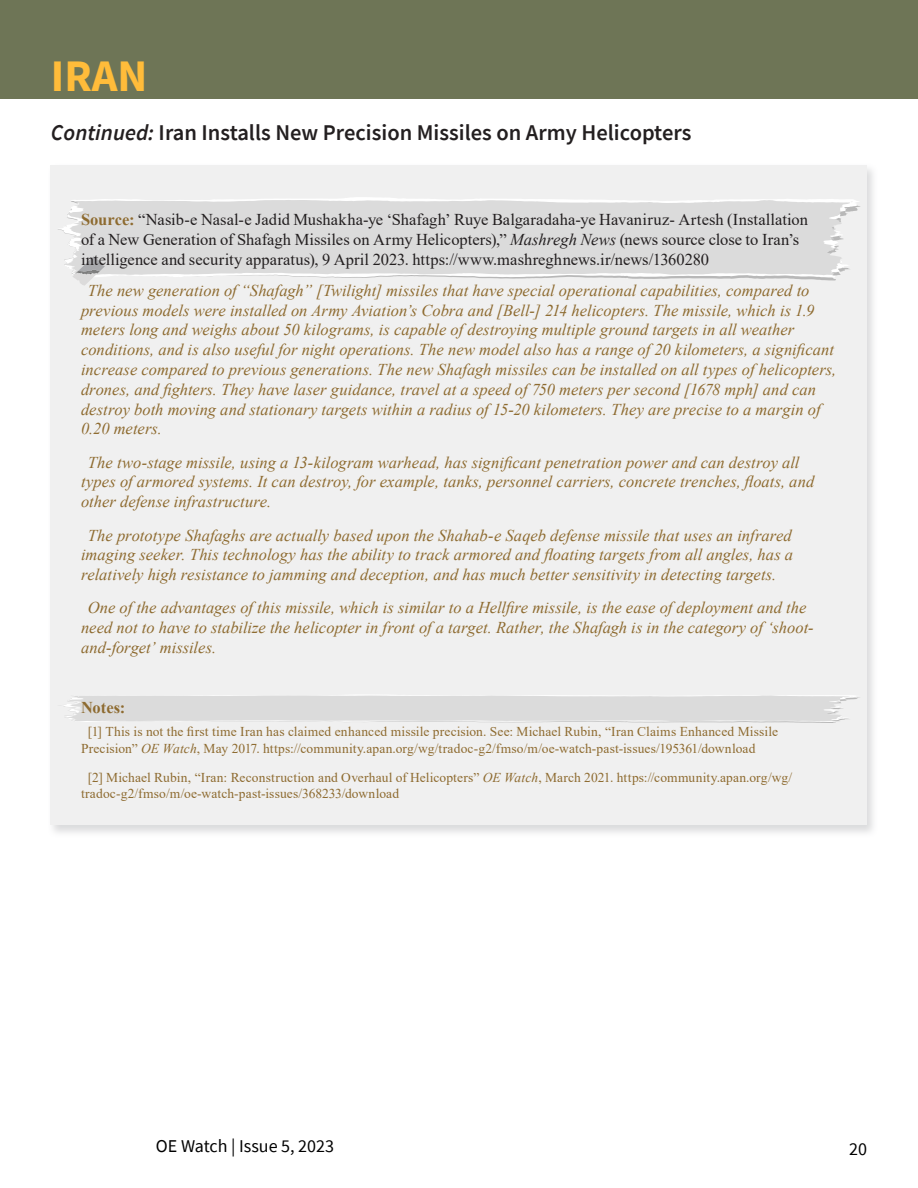
<style>
.page{position:relative;width:918px;height:1188px;background:#fff}
.page>*{position:absolute;margin:0;border:0;box-sizing:border-box;transform-origin:0 0}
.t1{font:700 45px "Source Sans Pro";color:#ffbc3a}
.Continued__Commentar{font:600 22.5px "Source Sans Pro";color:#231f20}
.t2{font:18px "Source Sans Pro";color:#000}
.Source_Article_Copy{font:italic 16.5px/19.8px "Times New Roman";color:#8e6b30}
.Source__ref__Times_1{font:16.5px/19.8px "Times New Roman";color:#231f20}
.Source__ref__Times_1-2{font:700 16.5px "Times New Roman";color:#8e6b30}
.NOTES__9_pt_Times_Go{font:13.5px/16.2px "Times New Roman";letter-spacing:.01em;color:#8e6b30}
.s1{font-style:italic}
.s2{font-weight:700;color:#8e6b30}
</style>
<div class="page">
<div style="left:0;top:0;width:918px;height:99px;background:#6e7556"></div>
<div style="left:48px;top:163px;width:830px;height:675px;background:#a7a8ab;opacity:.75"></div>
<div style="left:51px;top:165px;width:816px;height:660px;background:#f0f0f0"></div>
<svg style="left:493px;top:278px;width:343px;height:2px"></svg>
<svg style="left:58px;top:197px;width:802px;height:81px"></svg>
<svg style="left:63px;top:200px;width:790px;height:75px;background:#dcdcdc"></svg>
<svg style="left:64px;top:695px;width:796px;height:28px"></svg>
<svg style="left:72px;top:256px;width:33px;height:30px"></svg>
<h1 class="t1" style="left:51px;top:46px;width:98px">IRAN</h1>
<p class="Continued__Commentar" style="left:51px;top:118px;width:642px"><span class="s1">Continued:</span> Iran Installs New Precision Missiles on Army Helicopters</p>
<p class="Source__ref__Times_1" style="left:81px;top:210px;width:729px"><span class="s2">Source:</span> “Nasib-e Nasal-e Jadid Mushakha-ye ‘Shafagh’ Ruye Balgaradaha-ye Havaniruz- Artesh (Installation of a New Generation of Shafagh Missiles on Army Helicopters),” <span class="s1">Mashregh News</span> (news source close to Iran’s intelligence and security apparatus), 9 April 2023. https://www.mashreghnews.ir/news/1360280</p>
<p class="Source_Article_Copy" style="left:81px;top:280px;width:757px;text-indent:7px">The new generation of “Shafagh” [Twilight] missiles that have special operational capabilities, compared to previous models were installed on Army Aviation’s Cobra and [Bell-] 214 helicopters. The missile, which is 1.9 meters long and weighs about 50 kilograms, is capable of destroying multiple ground targets in all weather conditions, and is also useful for night operations. The new model also has a range of 20 kilometers, a significant increase compared to previous generations. The new Shafagh missiles can be installed on all types of helicopters, drones, and fighters. They have laser guidance, travel at a speed of 750 meters per second [1678 mph] and can destroy both moving and stationary targets within a radius of 15-20 kilometers. They are precise to a margin of 0.20 meters.</p>
<p class="Source_Article_Copy" style="left:81px;top:452px;width:735px;text-indent:7px">The two-stage missile, using a 13-kilogram warhead, has significant penetration power and can destroy all types of armored systems. It can destroy, for example, tanks, personnel carriers, concrete trenches, floats, and other defense infrastructure.</p>
<p class="Source_Article_Copy" style="left:81px;top:525px;width:714px;text-align:justify;text-indent:7px">The prototype Shafaghs are actually based upon the Shahab-e Saqeb defense missile that uses an infrared imaging seeker. This technology has the ability to track armored and floating targets from all angles, has a relatively high resistance to jamming and deception, and has much better sensitivity in detecting targets.</p>
<p class="Source_Article_Copy" style="left:81px;top:598px;width:734px;text-indent:7px">One of the advantages of this missile, which is similar to a Hellfire missile, is the ease of deployment and the need not to have to stabilize the helicopter in front of a target. Rather, the Shafagh is in the category of ‘shoot&shy;and-forget’ missiles.</p>
<p class="Source__ref__Times_1-2" style="left:81px;top:696px;width:46px">Notes:</p>
<p class="NOTES__9_pt_Times_Go" style="left:81px;top:723px;width:699px;text-indent:7px">[1] This is not the first time Iran has claimed enhanced missile precision. See: Michael Rubin, “Iran Claims Enhanced Missile<br>Precision” <span class="s1">OE Watch</span>, May 2017. https://community.apan.org/wg/tradoc-g2/fmso/m/oe-watch-past-issues/195361/download</p>
<p class="NOTES__9_pt_Times_Go" style="left:81px;top:769px;width:713px;text-indent:7px">[2] Michael Rubin, “Iran: Reconstruction and Overhaul of Helicopters” <span class="s1">OE Watch</span>, March 2021. https://community.apan.org/wg/ tradoc-g2/fmso/m/oe-watch-past-issues/368233/download</p>
<p class="t2" style="left:156px;top:1135px;width:180px">OE Watch | Issue 5, 2023</p>
<p class="t2" style="left:849px;top:1138px;width:19px">20</p>
</div>
